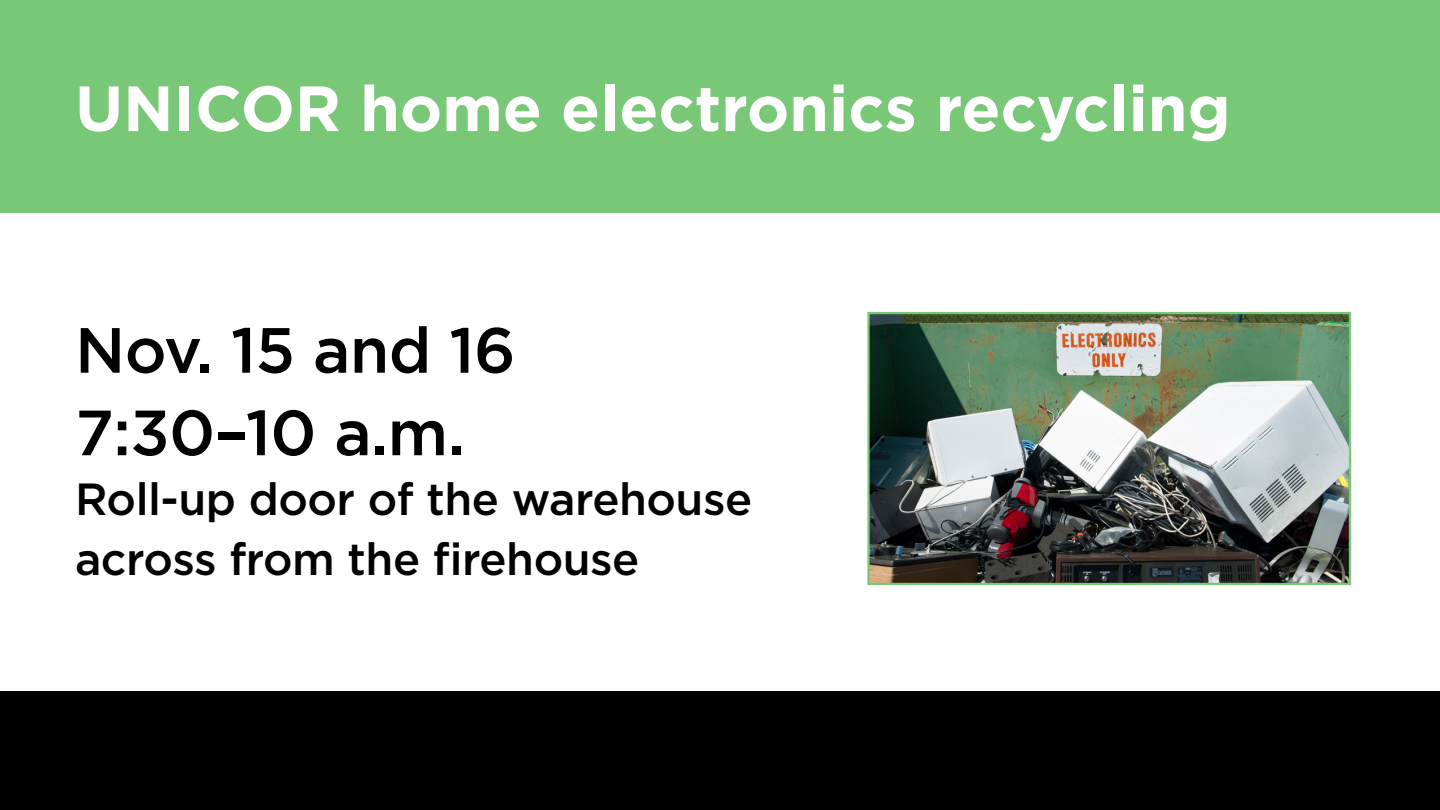
<style>
.page{position:relative;width:1440px;height:810px;background:#fff}
.page>*{position:absolute;margin:0;border:0;box-sizing:border-box;transform-origin:0 0}
.t1{font:700 63.75px "Gotham";color:#fff}
.t2{font:500 63.75px/82.5px "Gotham";letter-spacing:-.01em;color:#000}
.t3{font:500 45px/60px "Gotham";letter-spacing:-.01em;color:#000}
</style>
<div class="page">
<div style="left:0;top:692px;width:1440px;height:118px;background:#000"></div>
<div style="left:0;top:0;width:1440px;height:213px;background:#78c878"></div>
<img style="left:870px;top:315px;width:478px;height:267px">
<div style="left:867px;top:312px;width:484px;height:273px;border:2px solid #78c878"></div>
<h1 class="t1" style="left:75px;top:66px;width:1157px">UNICOR home electronics recycling</h1>
<h1 class="t2" style="left:75px;top:308px;width:442px">Nov. 15 and 16<br>7:30–10 a.m.</h1>
<p class="t3" style="left:75px;top:469px;width:679px">Roll-up door of the warehouse across from the firehouse</p>
</div>
